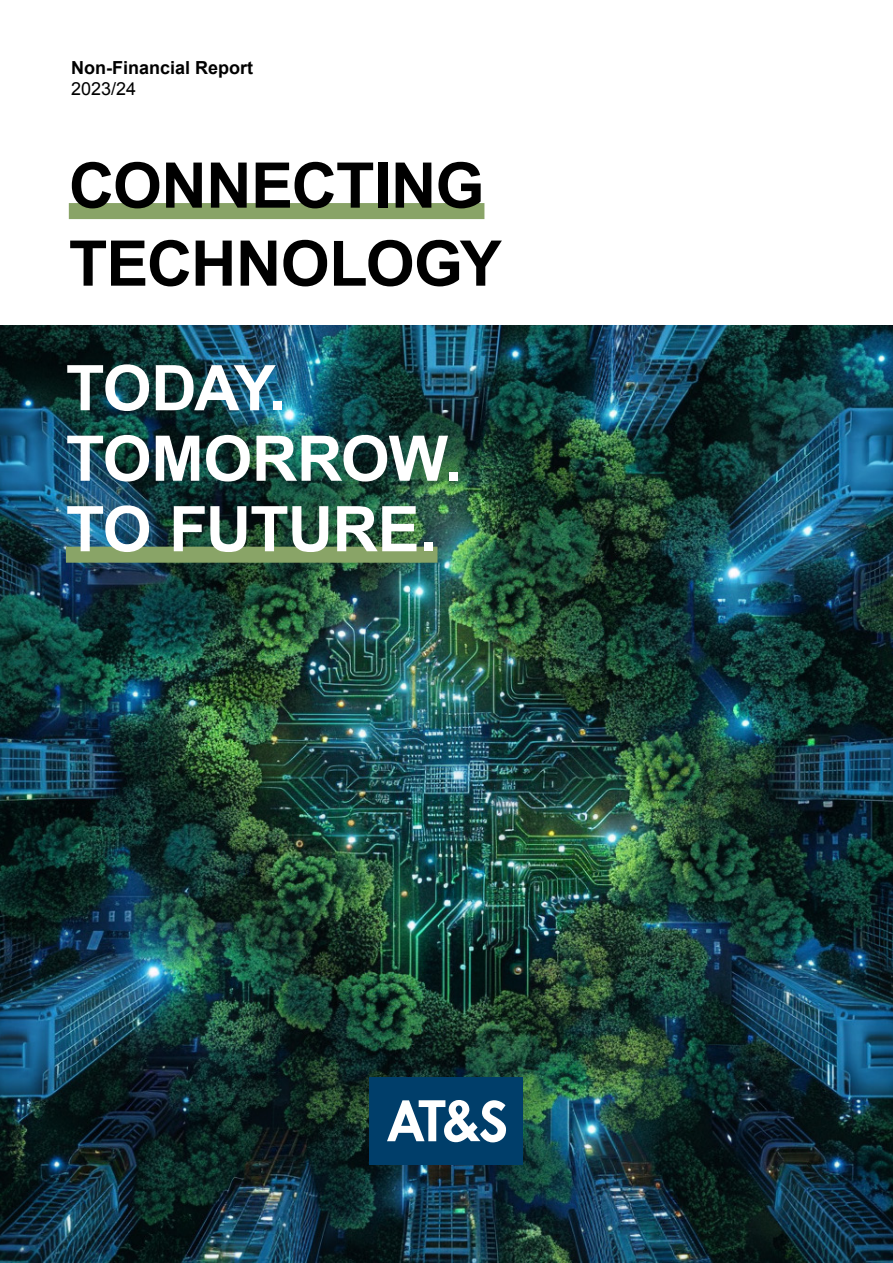
<style>
.page{position:relative;width:893px;height:1263px;background:#fff}
.page>*{position:absolute;margin:0;border:0;box-sizing:border-box;transform-origin:0 0}
.t1{font:700 63px/70.5px "Arial";letter-spacing:-.02em;color:#fff}
.t2{font:700 63px/78px "Arial";letter-spacing:-.015em;color:#000}
.t3{font:700 18px "Arial";color:#000}
.t4{font:18px "Arial";color:#000}
</style>
<div class="page">
<img style="left:0;top:325px;width:893px;height:938px">
<div style="left:69px;top:203px;width:415px;height:16px;background:#89a467"></div>
<div style="left:66px;top:547px;width:371px;height:16px;background:#89a467"></div>
<div style="left:370px;top:1077px;width:153px;height:88px;background:#003e6a"></div>
<svg style="left:387px;top:1100px;width:119px;height:42px"></svg>
<p class="t3" style="left:71px;top:55px;width:184px">Non-Financial Report</p>
<p class="t4" style="left:71px;top:76px;width:67px">2023/24</p>
<p class="t2" style="left:69px;top:149px;width:434px">CONNECTING<br>TECHNOLOGY</p>
<p class="t1" style="left:66px;top:355px;width:398px">TODAY.<br>TOMORROW.<br>TO FUTURE.</p>
</div>
